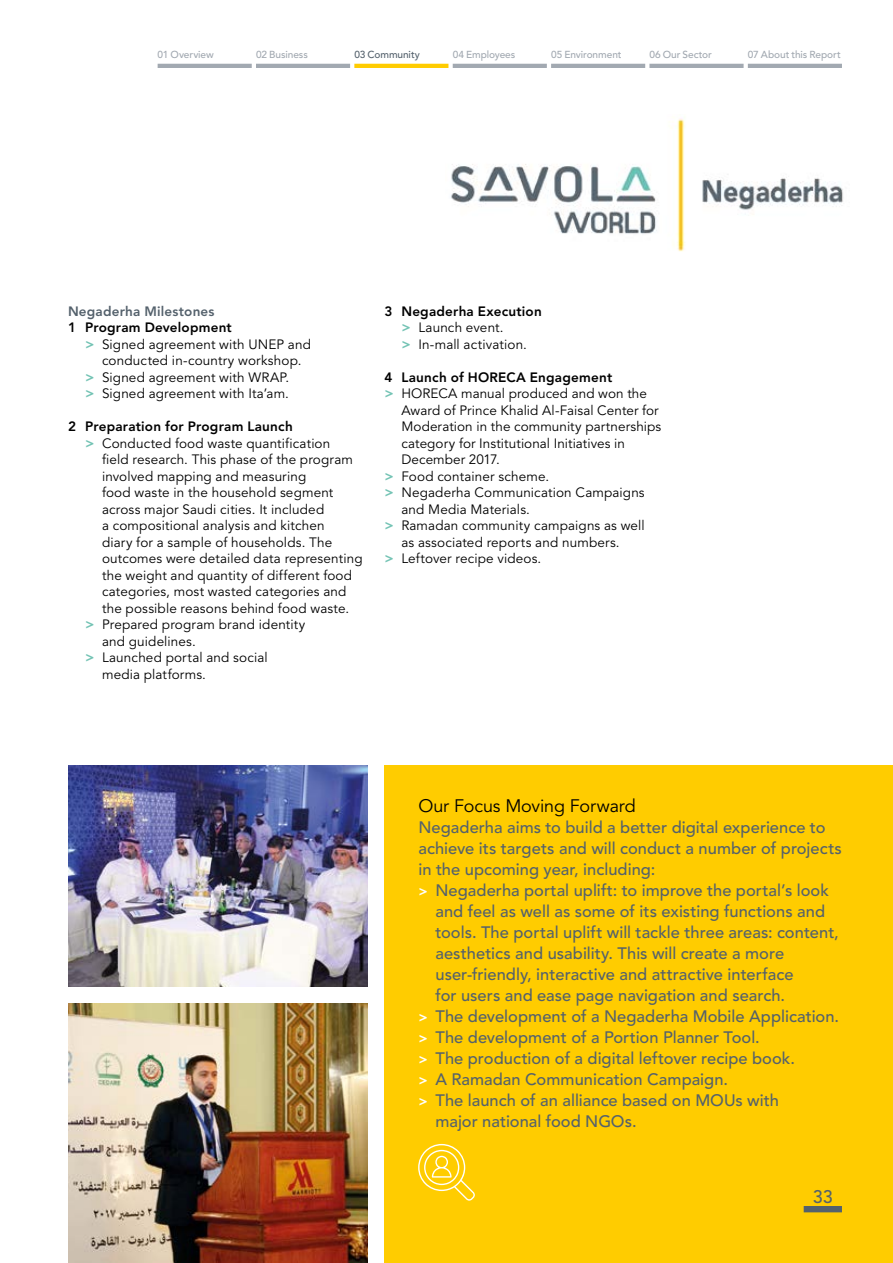
<style>
.page{position:relative;width:893px;height:1263px;background:#fff}
.page>*{position:absolute;margin:0;border:0;box-sizing:border-box;transform-origin:0 0}
.t1{font:18px "Avenir LT Std";letter-spacing:-.01em;color:#000}
.t2{font:500 18px "Avenir LT Std";color:#54616c}
.t3{font:500 16.5px "Avenir LT Std";color:#54616c}
.t4{font:13.5px/16.5px "Avenir LT Std";letter-spacing:.01em;color:#000}
.t5{font:800 13.5px "Avenir LT Std";letter-spacing:.015em;color:#000}
.t6{font:800 13.5px "Avenir LT Std";letter-spacing:.015em;color:#54616c}
.t7{font:500 10.2px "Avenir LT Std";letter-spacing:-.01em;color:#a2a9b1}
.t8{font:500 10.2px "Avenir LT Std";letter-spacing:-.01em;color:#54616c}
.s1{font-weight:800;font-size:14.25px;color:#73c3b4}
.s2{font-weight:800}
.s3{font-weight:800;font-size:14.25px;color:#fff}
</style>
<div class="page">
<div style="left:384px;top:765px;width:509px;height:498px;background:#fc0"></div>
<div style="left:804px;top:1206px;width:38px;height:6px;background:#54616c"></div>
<hr style="left:748px;top:64px;width:94px;height:4px;background:#a2a9b1">
<hr style="left:649px;top:64px;width:95px;height:4px;background:#a2a9b1">
<hr style="left:354px;top:64px;width:94px;height:4px;background:#fc0">
<hr style="left:551px;top:64px;width:94px;height:4px;background:#a2a9b1">
<hr style="left:256px;top:64px;width:94px;height:4px;background:#a2a9b1">
<hr style="left:453px;top:64px;width:94px;height:4px;background:#a2a9b1">
<hr style="left:158px;top:64px;width:94px;height:4px;background:#a2a9b1">
<img style="left:68px;top:765px;width:299px;height:221px">
<img style="left:451px;top:118px;width:392px;height:134px">
<img style="left:68px;top:1003px;width:299px;height:260px">
<svg style="left:418px;top:1144px;width:57px;height:56px"></svg>
<p class="t7" style="left:158px;top:49px;width:58px">01 Overview</p>
<p class="t7" style="left:256px;top:49px;width:53px">02 Business</p>
<p class="t8" style="left:354px;top:49px;width:67px">03 Community</p>
<p class="t7" style="left:453px;top:49px;width:64px">04 Employees</p>
<p class="t7" style="left:551px;top:49px;width:72px">05 Environment</p>
<p class="t7" style="left:649px;top:49px;width:64px">06 Our Sector</p>
<p class="t7" style="left:748px;top:49px;width:94px">07 About this Report</p>
<p class="t6" style="left:68px;top:303px;width:148px">Negaderha Milestones</p>
<p class="t5" style="left:68px;top:320px;width:165px">1 Program Development</p>
<p class="t4" style="left:85px;top:336px;width:227px"><span class="s1">&gt;</span> Signed agreement with UNEP and</p>
<p class="t4" style="left:102px;top:353px;width:201px">conducted in-country workshop.</p>
<p class="t4" style="left:85px;top:369px;width:206px"><span class="s1">&gt;</span> Signed agreement with WRAP.</p>
<p class="t4" style="left:85px;top:386px;width:205px"><span class="s1">&gt;</span> Signed agreement with Ita’am.</p>
<p class="t5" style="left:68px;top:419px;width:226px">2 Preparation for Program Launch</p>
<p class="t4" style="left:85px;top:435px;width:247px"><span class="s1">&gt;</span> Conducted food waste quantification</p>
<p class="t4" style="left:102px;top:452px;width:252px">field research. This phase of the program</p>
<p class="t4" style="left:102px;top:468px;width:206px">involved mapping and measuring</p>
<p class="t4" style="left:102px;top:485px;width:233px">food waste in the household segment</p>
<p class="t4" style="left:102px;top:501px;width:224px">across major Saudi cities. It included</p>
<p class="t4" style="left:102px;top:518px;width:224px">a compositional analysis and kitchen</p>
<p class="t4" style="left:102px;top:534px;width:232px">diary for a sample of households. The</p>
<p class="t4" style="left:102px;top:551px;width:262px">outcomes were detailed data representing</p>
<p class="t4" style="left:102px;top:567px;width:252px">the weight and quantity of different food</p>
<p class="t4" style="left:102px;top:584px;width:246px">categories, most wasted categories and</p>
<p class="t4" style="left:102px;top:600px;width:249px">the possible reasons behind food waste.</p>
<p class="t4" style="left:85px;top:617px;width:222px"><span class="s1">&gt;</span> Prepared program brand identity</p>
<p class="t4" style="left:102px;top:633px;width:95px">and guidelines.</p>
<p class="t4" style="left:85px;top:650px;width:184px"><span class="s1">&gt;</span> Launched portal and social</p>
<p class="t4" style="left:102px;top:666px;width:105px">media platforms.</p>
<p class="t4" style="left:401px;top:303px;width:142px;text-indent:-17px"><span class="s2">3 Negaderha Execution </span><span class="s1">&gt;</span> Launch event.<br><span class="s1">&gt;</span> In-mall activation.</p>
<p class="t5" style="left:384px;top:369px;width:229px">4 Launch of HORECA Engagement</p>
<p class="t4" style="left:384px;top:386px;width:264px"><span class="s1">&gt;</span> HORECA manual produced and won the</p>
<p class="t4" style="left:401px;top:402px;width:259px">Award of Prince Khalid Al-Faisal Center for</p>
<p class="t4" style="left:401px;top:419px;width:261px">Moderation in the community partnerships</p>
<p class="t4" style="left:401px;top:435px;width:225px">category for Institutional Initiatives in</p>
<p class="t4" style="left:401px;top:452px;width:100px">December 2017.</p>
<p class="t4" style="left:384px;top:468px;width:166px"><span class="s1">&gt;</span> Food container scheme.</p>
<p class="t4" style="left:384px;top:485px;width:262px"><span class="s1">&gt;</span> Negaderha Communication Campaigns</p>
<p class="t4" style="left:401px;top:501px;width:130px">and Media Materials.</p>
<p class="t4" style="left:384px;top:518px;width:262px"><span class="s1">&gt;</span> Ramadan community campaigns as well</p>
<p class="t4" style="left:401px;top:534px;width:220px">as associated reports and numbers.</p>
<p class="t4" style="left:384px;top:551px;width:158px"><span class="s1">&gt;</span> Leftover recipe videos.</p>
<h1 class="t1" style="left:418px;top:796px;width:219px">Our Focus Moving Forward</h1>
<p class="t3" style="left:418px;top:818px;width:409px">Negaderha aims to build a better digital experience to</p>
<p class="t3" style="left:418px;top:839px;width:425px">achieve its targets and will conduct a number of projects</p>
<p class="t3" style="left:418px;top:860px;width:238px">in the upcoming year, including:</p>
<p class="t3" style="left:418px;top:881px;width:412px"><span class="s3">&gt;</span> Negaderha portal uplift: to improve the portal’s look</p>
<p class="t3" style="left:435px;top:902px;width:391px">and feel as well as some of its existing functions and</p>
<p class="t3" style="left:435px;top:923px;width:405px">tools. The portal uplift will tackle three areas: content,</p>
<p class="t3" style="left:435px;top:944px;width:350px">aesthetics and usability. This will create a more</p>
<p class="t3" style="left:435px;top:965px;width:360px">user-friendly, interactive and attractive interface</p>
<p class="t3" style="left:435px;top:986px;width:351px">for users and ease page navigation and search.</p>
<p class="t3" style="left:418px;top:1007px;width:422px"><span class="s3">&gt;</span> The development of a Negaderha Mobile Application.</p>
<p class="t3" style="left:418px;top:1028px;width:343px"><span class="s3">&gt;</span> The development of a Portion Planner Tool.</p>
<p class="t3" style="left:418px;top:1049px;width:378px"><span class="s3">&gt;</span> The production of a digital leftover recipe book.</p>
<p class="t3" style="left:418px;top:1070px;width:311px"><span class="s3">&gt;</span> A Ramadan Communication Campaign.</p>
<p class="t3" style="left:418px;top:1091px;width:362px"><span class="s3">&gt;</span> The launch of an alliance based on MOUs with</p>
<p class="t3" style="left:435px;top:1112px;width:203px">major national food NGOs.</p>
<h1 class="t2" style="left:813px;top:1187px;width:21px">33</h1>
</div>
